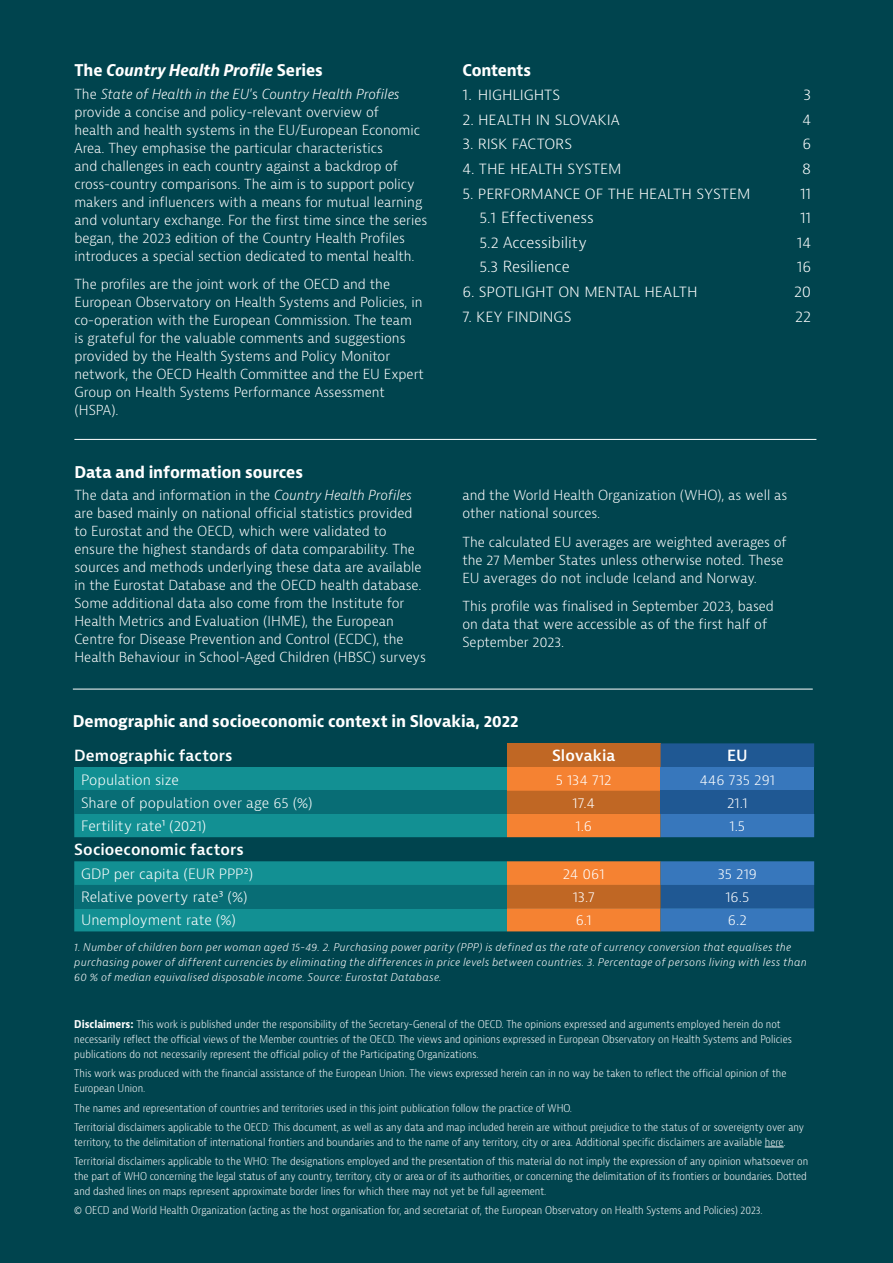
<style>
.page{position:relative;width:893px;height:1263px;background:#00444e}
.page>*{position:absolute;margin:0;border:0;box-sizing:border-box;transform-origin:0 0}
.t1{font:700 15.75px "Bernina Sans";letter-spacing:-.01em;color:#fff;scale:.95 1}
.t2{font:italic 700 15.75px "Bernina Sans";letter-spacing:-.005em;color:#fff;scale:.95 1}
.t3{font:300 15px "Bernina Sans";letter-spacing:-.005em;color:#fff}
.t4{font:600 15px "Bernina Sans";letter-spacing:.005em;color:#fff}
.t5{font:300 13.95px "Bernina Sans";color:#fff}
.t6{font:300 13.5px/18px "Bernina Sans";color:#fff}
.t7{font:300 condensed 10.5px/15px "Bernina Sans";color:#fff}
.t8{font:italic 300 10.5px/15px "Bernina Sans";letter-spacing:.02em;color:#fff}
.s1{font-style:normal}
.s2{font-style:italic}
.s3{font-weight:700}
</style>
<div class="page">
<hr style="left:74px;top:439px;width:742px;height:1px;background:#fff">
<div style="left:74px;top:767px;width:433px;height:24px;background:#129093"></div>
<div style="left:74px;top:791px;width:433px;height:23px;background:#086d75"></div>
<svg style="left:74px;top:814px;width:433px;height:117px;fill:#129093"></svg>
<svg style="left:507px;top:743px;width:307px;height:188px;background:#736a67"></svg>
<div style="left:74px;top:885px;width:433px;height:23px;background:#086d75"></div>
<svg style="left:765px;top:1147px;width:19px;height:1px"></svg>
<hr style="left:73px;top:689px;width:740px;height:1px;background:#fff">
<p class="t2" style="left:74px;top:61px;width:263px"><span class="s1">The</span> Country Health Profile <span class="s1">Series</span></p>
<p class="t6" style="left:74px;top:85px;width:354px">The <span class="s2">State of Health in the EU</span>’s <span class="s2">Country Health Profiles </span>provide a concise and policy-relevant overview of<br>health and health systems in the EU/European Economic Area. They emphasise the particular characteristics<br>and challenges in each country against a backdrop of cross-country comparisons. The aim is to support policy makers and influencers with a means for mutual learning and voluntary exchange. For the first time since the series began, the 2023 edition of the Country Health Profiles introduces a special section dedicated to mental health.</p>
<p class="t6" style="left:74px;top:276px;width:351px">The profiles are the joint work of the OECD and the European Observatory on Health Systems and Policies, in co-operation with the European Commission. The team is grateful for the valuable comments and suggestions provided by the Health Systems and Policy Monitor network, the OECD Health Committee and the EU Expert Group on Health Systems Performance Assessment (HSPA).</p>
<p class="t1" style="left:462px;top:61px;width:74px">Contents</p>
<p class="t3" style="left:462px;top:85px;width:99px">1. HIGHLIGHTS</p>
<p class="t3" style="left:803px;top:85px;width:9px">3</p>
<p class="t3" style="left:462px;top:109px;width:159px">2. HEALTH IN SLOVAKIA</p>
<p class="t3" style="left:802px;top:109px;width:10px">4</p>
<p class="t3" style="left:462px;top:134px;width:111px">3. RISK FACTORS</p>
<p class="t3" style="left:802px;top:134px;width:10px">6</p>
<p class="t3" style="left:462px;top:159px;width:161px">4. THE HEALTH SYSTEM</p>
<p class="t3" style="left:802px;top:159px;width:10px">8</p>
<p class="t3" style="left:462px;top:183px;width:290px">5. PERFORMANCE OF THE HEALTH SYSTEM</p>
<p class="t3" style="left:800px;top:183px;width:12px">11</p>
<p class="t3" style="left:479px;top:208px;width:116px">5.1 Effectiveness</p>
<p class="t3" style="left:800px;top:208px;width:12px">11</p>
<p class="t3" style="left:479px;top:232px;width:109px">5.2 Accessibility</p>
<p class="t3" style="left:797px;top:232px;width:16px">14</p>
<p class="t3" style="left:479px;top:257px;width:92px">5.3 Resilience</p>
<p class="t3" style="left:797px;top:257px;width:16px">16</p>
<p class="t3" style="left:462px;top:282px;width:237px">6. SPOTLIGHT ON MENTAL HEALTH</p>
<p class="t3" style="left:794px;top:282px;width:19px">20</p>
<p class="t3" style="left:462px;top:306px;width:111px">7. KEY FINDINGS</p>
<p class="t3" style="left:795px;top:306px;width:18px">22</p>
<p class="t1" style="left:74px;top:462px;width:242px">Data and information sources</p>
<p class="t6" style="left:74px;top:486px;width:353px">The data and information in the <span class="s2">Country Health Profiles </span>are based mainly on national official statistics provided to Eurostat and the OECD, which were validated to ensure the highest standards of data comparability. The sources and methods underlying these data are available in the Eurostat Database and the OECD health database.<br>Some additional data also come from the Institute for Health Metrics and Evaluation (IHME), the European Centre for Disease Prevention and Control (ECDC), the Health Behaviour in School-Aged Children (HBSC) surveys</p>
<p class="t6" style="left:462px;top:486px;width:326px">and the World Health Organization (WHO), as well as other national sources.</p>
<p class="t6" style="left:462px;top:533px;width:326px">The calculated EU averages are weighted averages of the 27 Member States unless otherwise noted. These<br>EU averages do not include Iceland and Norway.</p>
<p class="t6" style="left:462px;top:598px;width:313px">This profile was finalised in September 2023, based on data that were accessible as of the first half of<br>September 2023.</p>
<p class="t1" style="left:73px;top:711px;width:471px">Demographic and socioeconomic context in Slovakia, 2022</p>
<p class="t4" style="left:74px;top:746px;width:160px">Demographic factors</p>
<p class="t4" style="left:552px;top:746px;width:65px">Slovakia</p>
<p class="t4" style="left:727px;top:746px;width:22px">EU</p>
<p class="t5" style="left:81px;top:770px;width:99px">Population size</p>
<p class="t5" style="left:556px;top:770px;width:57px">5 134 712</p>
<p class="t5" style="left:700px;top:770px;width:77px">446 735 291</p>
<p class="t5" style="left:81px;top:794px;width:233px">Share of population over age 65 (%)</p>
<p class="t5" style="left:573px;top:794px;width:24px">17.4</p>
<p class="t5" style="left:727px;top:794px;width:22px">21.1</p>
<p class="t5" style="left:81px;top:817px;width:127px">Fertility rate¹ (2021)</p>
<p class="t5" style="left:575px;top:817px;width:18px">1.6</p>
<p class="t5" style="left:729px;top:817px;width:17px">1.5</p>
<p class="t4" style="left:74px;top:840px;width:171px">Socioeconomic factors</p>
<p class="t5" style="left:81px;top:864px;width:174px">GDP per capita (EUR PPP²)</p>
<p class="t5" style="left:563px;top:864px;width:43px">24 061</p>
<p class="t5" style="left:718px;top:864px;width:41px">35 219</p>
<p class="t5" style="left:81px;top:888px;width:168px">Relative poverty rate³ (%)</p>
<p class="t5" style="left:573px;top:888px;width:23px">13.7</p>
<p class="t5" style="left:725px;top:888px;width:25px">16.5</p>
<p class="t5" style="left:81px;top:911px;width:156px">Unemployment rate (%)</p>
<p class="t5" style="left:576px;top:911px;width:17px">6.1</p>
<p class="t5" style="left:728px;top:911px;width:21px">6.2</p>
<p class="t8" style="left:74px;top:940px;width:734px">1. Number of children born per woman aged 15-49. 2. Purchasing power parity (PPP) is defined as the rate of currency conversion that equalises the purchasing power of different currencies by eliminating the differences in price levels between countries. 3. Percentage of persons living with less than<br>60 % of median equivalised disposable income. Source: Eurostat Database.</p>
<p class="t7" style="left:74px;top:1017px;width:719px"><span class="s3">Disclaimers:</span> This work is published under the responsibility of the Secretary-General of the OECD. The opinions expressed and arguments employed herein do not necessarily reflect the official views of the Member countries of the OECD. The views and opinions expressed in European Observatory on Health Systems and Policies publications do not necessarily represent the official policy of the Participating Organizations.</p>
<p class="t7" style="left:74px;top:1066px;width:714px">This work was produced with the financial assistance of the European Union. The views expressed herein can in no way be taken to reflect the official opinion of the<br>European Union.</p>
<p class="t7" style="left:74px;top:1098px;width:731px;line-height:19.2px">The names and representation of countries and territories used in this joint publication follow the practice of WHO.<br>Territorial disclaimers applicable to the OECD: This document, as well as any data and map included herein are without prejudice to the status of or sovereignty over any</p>
<p class="t7" style="left:74px;top:1133px;width:735px;line-height:19.2px">territory, to the delimitation of international frontiers and boundaries and to the name of any territory, city or area. Additional specific disclaimers are available here.<br>Territorial disclaimers applicable to the WHO: The designations employed and the presentation of this material do not imply the expression of any opinion whatsoever on</p>
<p class="t7" style="left:74px;top:1169px;width:734px">the part of WHO concerning the legal status of any country, territory, city or area or of its authorities, or concerning the delimitation of its frontiers or boundaries. Dotted and dashed lines on maps represent approximate border lines for which there may not yet be full agreement.</p>
<p class="t7" style="left:74px;top:1203px;width:690px">© OECD and World Health Organization (acting as the host organisation for, and secretariat of, the European Observatory on Health Systems and Policies) 2023.</p>
</div>
